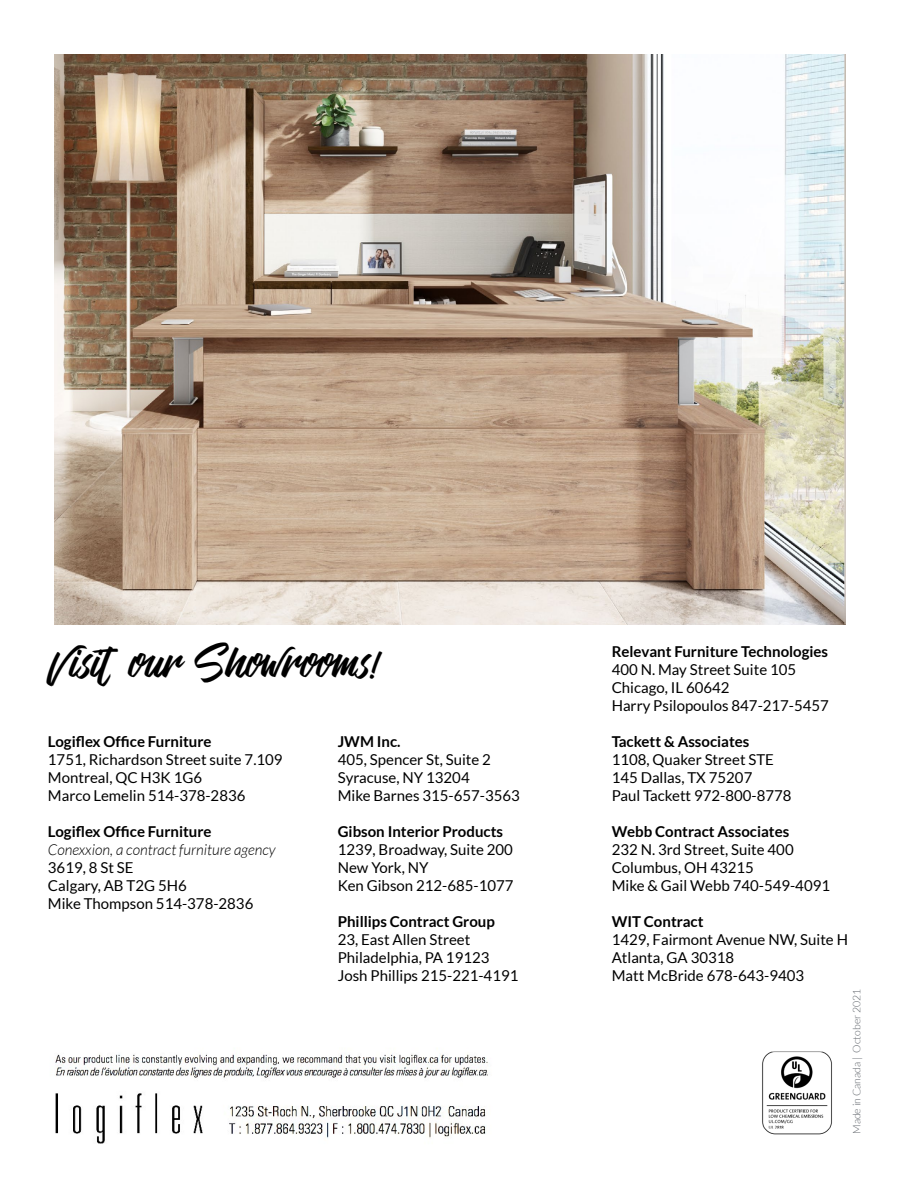
<style>
.page{position:relative;width:918px;height:1188px;background:#fff}
.page>*{position:absolute;margin:0;border:0;box-sizing:border-box;transform-origin:0 0}
.t1{font:45px "Venetian";color:#000}
.t2{font:15px/18px "Lato";color:#000}
.t3{font:700 15px "Lato";color:#000}
.t4{font:italic 300 15px "Lato";color:#000}
.t5{font:300 10.5px "Lato";color:#5b6066}
</style>
<div class="page">
<img style="left:55px;top:1054px;width:433px;height:90px">
<img style="left:762px;top:1051px;width:70px;height:84px">
<img style="left:54px;top:54px;width:792px;height:570px">
<h1 class="t1" style="left:48px;top:635px;width:336px">Visit our Showrooms!</h1>
<p class="t3" style="left:48px;top:733px;width:165px">Logiflex Office Furniture</p>
<p class="t2" style="left:48px;top:750px;width:236px">1751, Richardson Street suite 7.109<br>Montreal, QC H3K 1G6<br>Marco Lemelin 514-378-2836</p>
<p class="t3" style="left:48px;top:823px;width:165px">Logiflex Office Furniture</p>
<p class="t4" style="left:48px;top:841px;width:229px">Conexxion, a contract furniture agency</p>
<p class="t2" style="left:48px;top:858px;width:207px">3619, 8 St SE<br>Calgary, AB T2G 5H6<br>Mike Thompson 514-378-2836</p>
<p class="t3" style="left:338px;top:733px;width:64px">JWM Inc.</p>
<p class="t2" style="left:338px;top:750px;width:184px">405, Spencer St, Suite 2<br>Syracuse, NY 13204<br>Mike Barnes 315-657-3563</p>
<p class="t3" style="left:338px;top:823px;width:167px">Gibson Interior Products</p>
<p class="t2" style="left:338px;top:840px;width:177px">1239, Broadway, Suite 200<br>New York, NY<br>Ken Gibson 212-685-1077</p>
<p class="t3" style="left:338px;top:913px;width:159px">Phillips Contract Group</p>
<p class="t2" style="left:338px;top:930px;width:182px">23, East Allen Street<br>Philadelphia, PA 19123<br>Josh Phillips 215-221-4191</p>
<p class="t3" style="left:612px;top:643px;width:218px">Relevant Furniture Technologies</p>
<p class="t2" style="left:612px;top:660px;width:219px">400 N. May Street Suite 105<br>Chicago, IL 60642<br>Harry Psilopoulos 847-217-5457</p>
<p class="t3" style="left:612px;top:733px;width:139px">Tackett &amp; Associates</p>
<p class="t2" style="left:612px;top:750px;width:181px">1108, Quaker Street STE<br>145 Dallas, TX 75207<br>Paul Tackett 972-800-8778</p>
<p class="t3" style="left:612px;top:823px;width:179px">Webb Contract Associates</p>
<p class="t2" style="left:612px;top:840px;width:220px">232 N. 3rd Street, Suite 400<br>Columbus, OH 43215<br>Mike &amp; Gail Webb 740-549-4091</p>
<p class="t3" style="left:612px;top:913px;width:93px">WIT Contract</p>
<p class="t2" style="left:612px;top:930px;width:238px">1429, Fairmont Avenue NW, Suite H<br>Atlanta, GA 30318<br>Matt McBride 678-643-9403</p>
<p class="t5" style="left:851px;top:1134px;width:147px;rotate:-90deg">Made in Canada | October 2021</p>
</div>
